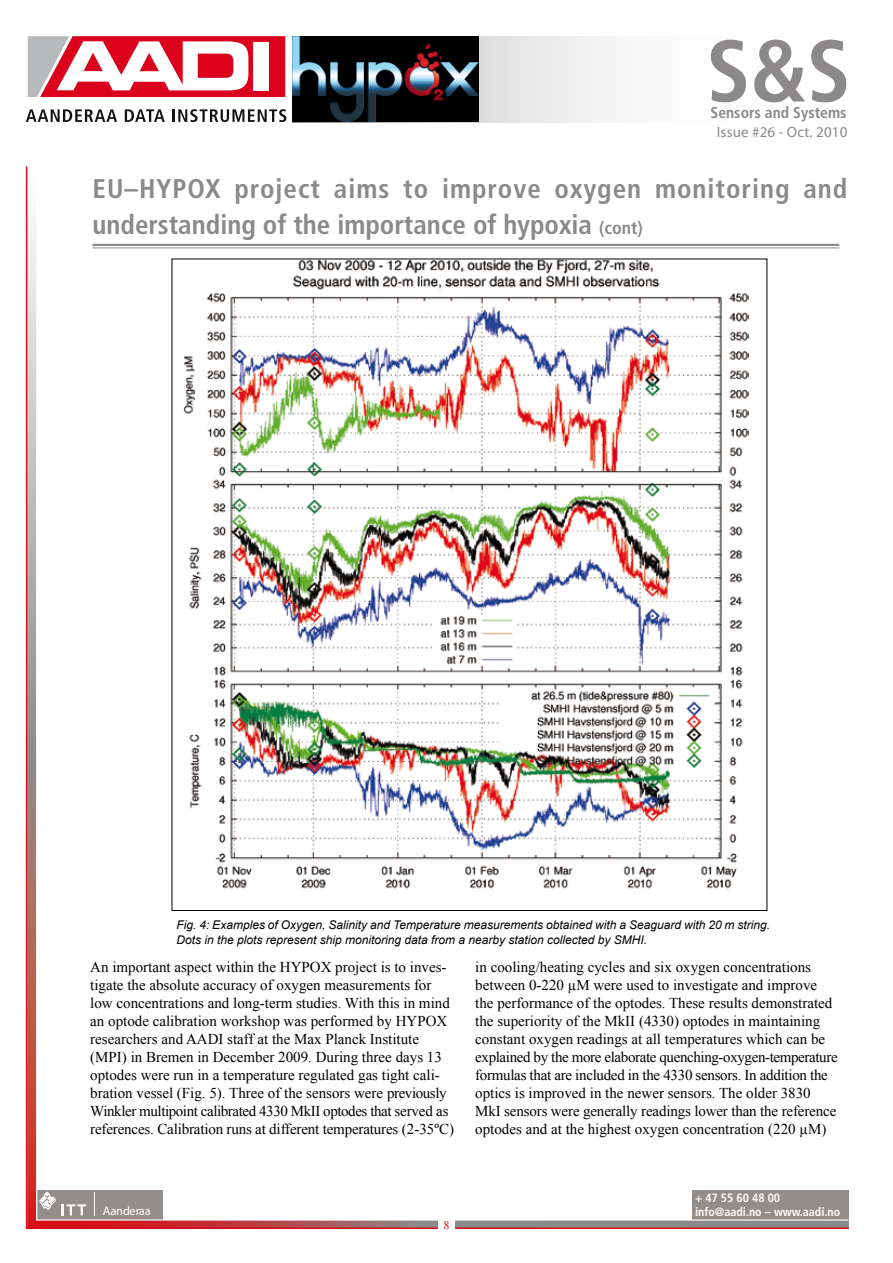
<style>
.page{position:relative;width:893px;height:1263px;background:#fff}
.page>*{position:absolute;margin:0;border:0;box-sizing:border-box;transform-origin:0 0}
.t1{font:700 condensed 87.45px "Frutiger LT";color:#8b8989}
.t2{font:700 condensed 27px/36px "Frutiger LT";letter-spacing:.03em;color:#8b8989}
.t3{font:700 condensed 15.6px "Frutiger LT";color:#8b8989}
.t4{font:15px/18px "Times New Roman";color:#000}
.t5{font:15px "Myriad Pro";letter-spacing:.01em;color:#8b8989}
.t6{font:12.45px "Myriad Pro";color:#fff}
.t7{font:italic 12px/15px "Arial";color:#000}
.t8{font:700 condensed 12px/14.4px "Frutiger LT";color:#fff}
.t9{font:12px "Times New Roman";color:#d70c16}
.s1{font-size:18px}
</style>
<div class="page">
<svg style="left:36px;top:1220px;width:813px;height:7px;background:#aa7174"></svg>
<hr style="left:26px;top:1227px;width:823px;height:2px;background:#d70c16">
<div style="left:438px;top:1220px;width:17px;height:10px;background:#fff"></div>
<div style="left:37px;top:1201px;width:126px;height:18px;background:#938e8a"></div>
<div style="left:37px;top:1190px;width:126px;height:13px;background:#938e8a"></div>
<svg style="left:94px;top:1192px;width:1px;height:24px"></svg>
<svg style="left:39px;top:1191px;width:47px;height:24px"></svg>
<svg style="left:27px;top:167px;width:9px;height:1061px;background:#c1918c"></svg>
<hr style="left:26px;top:166px;width:1px;height:1063px;background:#d70c16">
<svg style="left:478px;top:36px;width:131px;height:86px"></svg>
<svg style="left:26px;top:109px;width:91px;height:13px"></svg>
<svg style="left:125px;top:109px;width:40px;height:13px"></svg>
<svg style="left:173px;top:109px;width:113px;height:13px"></svg>
<svg style="left:28px;top:36px;width:257px;height:61px"></svg>
<div style="left:692px;top:1190px;width:157px;height:29px;background:#938e8a"></div>
<img style="left:183px;top:261px;width:565px;height:628px">
<hr style="left:93px;top:244px;width:746px;height:2px;background:#8b8989">
<hr style="left:93px;top:247px;width:746px;height:1px;background:#8b8989">
<img style="left:293px;top:36px;width:185px;height:86px">
<h1 class="t1" style="left:707px;top:19px;width:146px">S&amp;S</h1>
<p class="t3" style="left:710px;top:103px;width:138px">Sensors and Systems</p>
<p class="t5" style="left:717px;top:122px;width:132px">Issue #26 - Oct. 2010</p>
<h2 class="t2" style="left:93px;top:171px;width:756px">EU–HYPOX project aims to improve oxygen monitoring and understanding of the importance of hypoxia <span class="s1">(cont)</span></h2>
<p class="t7" style="left:176px;top:917px;width:595px">Fig. 4: Examples of Oxygen, Salinity and Temperature measurements obtained with a Seaguard with 20 m string.<br>Dots in the plots represent ship monitoring data from a nearby station collected by SMHI.</p>
<p class="t4" style="left:90px;top:958px;width:365px">An important aspect within the HYPOX project is to inves&shy;tigate the absolute accuracy of oxygen measurements for low concentrations and long-term studies. With this in mind an optode calibration workshop was performed by HYPOX researchers and AADI staff at the Max Planck Institute (MPI) in Bremen in December 2009. During three days 13 optodes were run in a temperature regulated gas tight cali&shy;bration vessel (Fig. 5). Three of the sensors were previously Winkler multipoint calibrated 4330 MkII optodes that served as references. Calibration runs at different temperatures (2-35ºC)</p>
<p class="t4" style="left:475px;top:958px;width:364px">in cooling/heating cycles and six oxygen concentrations between 0-220 µM were used to investigate and improve the performance of the optodes. These results demonstrated the superiority of the MkII (4330) optodes in maintaining constant oxygen readings at all temperatures which can be explained by the more elaborate quenching-oxygen-temperature formulas that are included in the 4330 sensors. In addition the optics is improved in the newer sensors. The older 3830<br>MkI sensors were generally readings lower than the reference optodes and at the highest oxygen concentration (220 µM)</p>
<p class="t6" style="left:103px;top:1203px;width:50px">Aanderaa</p>
<p class="t9" style="left:443px;top:1217px;width:7px">8</p>
<p class="t8" style="left:695px;top:1190px;width:147px">+ 47 55 60 48 00 info@aadi.no – www.aadi.no</p>
</div>
